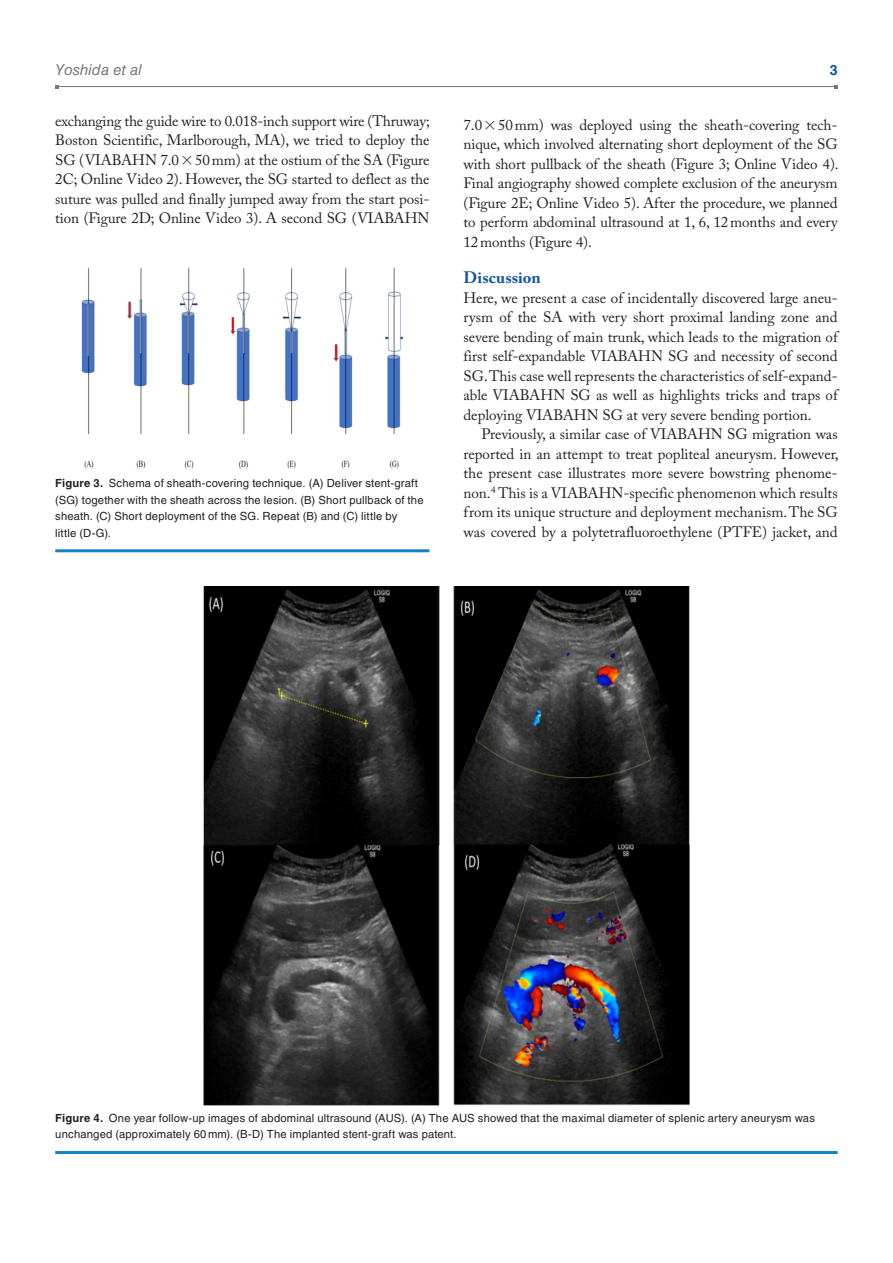
<style>
.page{position:relative;width:893px;height:1263px;background:#fff}
.page>*{position:absolute;margin:0;border:0;box-sizing:border-box;transform-origin:0 0}
.t1{font:700 16.5px "Adobe Caslon Pro";letter-spacing:.005em;color:#1055a4}
.t2{font:15px/19.5px "Adobe Caslon Pro";letter-spacing:-.005em;color:#231f20;text-align:justify}
.t3{font:italic 15px "Helvetica LT Std";color:#76787b}
.t4{font:700 14.25px "Helvetica LT Std";color:#1055a4}
.t5{font:11.25px/16.5px "Helvetica LT Std";letter-spacing:.015em;color:#231f20}
.s1{font-weight:700}
</style>
<div class="page">
<hr style="left:57px;top:86px;width:779px;height:1px;background:#76787b">
<hr style="left:55px;top:549px;width:374px;height:3px;background:#1582c5">
<img style="left:81px;top:267px;width:323px;height:202px">
<hr style="left:55px;top:1151px;width:783px;height:3px;background:#1582c5">
<img style="left:203px;top:587px;width:486px;height:518px">
<p class="t3" style="left:55px;top:61px;width:88px">Yoshida et al</p>
<p class="t4" style="left:830px;top:61px;width:9px">3</p>
<p class="t2" style="left:55px;top:111px;width:376px">exchanging the guide wire to 0.018-inch support wire (Thruway; Boston Scientific, Marlborough, MA), we tried to deploy the SG (VIABAHN 7.0 50mm) at the ostium of the SA (Figure 2C; Online Video 2). However, the SG started to deflect as the suture was pulled and finally jumped away from the start posi&shy;tion (Figure 2D; Online Video 3). A second SG (VIABAHN</p>
<p class="t2" style="left:463px;top:115px;width:377px">7.0 50mm) was deployed using the sheath-covering tech&shy;nique, which involved alternating short deployment of the SG with short pullback of the sheath (Figure 3; Online Video 4).<br>Final angiography showed complete exclusion of the aneurysm (Figure 2E; Online Video 5). After the procedure, we planned to perform abdominal ultrasound at 1, 6, 12months and every 12months (Figure 4).</p>
<p class="t1" style="left:463px;top:268px;width:79px">Discussion</p>
<p class="t2" style="left:463px;top:288px;width:376px">Here, we present a case of incidentally discovered large aneu&shy;rysm of the SA with very short proximal landing zone and severe bending of main trunk, which leads to the migration of first self-expandable VIABAHN SG and necessity of second SG. This case well represents the characteristics of self-expand&shy;able VIABAHN SG as well as highlights tricks and traps of deploying VIABAHN SG at very severe bending portion.</p>
<p class="t2" style="left:463px;top:424px;width:377px;text-indent:18px">Previously, a similar case of VIABAHN SG migration was reported in an attempt to treat popliteal aneurysm. However, the present case illustrates more severe bowstring phenome&shy;non.<sup>4</sup> This is a VIABAHN-specific phenomenon which results from its unique structure and deployment mechanism. The SG was covered by a polytetrafluoroethylene (PTFE) jacket, and</p>
<p class="t5" style="left:55px;top:475px;width:370px"><span class="s1">Figure 3.</span> Schema of sheath-covering technique. (A) Deliver stent-graft (SG) together with the sheath across the lesion. (B) Short pullback of the sheath. (C) Short deployment of the SG. Repeat (B) and (C) little by<br>little (D-G).</p>
<p class="t5" style="left:55px;top:1109px;width:761px"><span class="s1">Figure 4.</span> One year follow-up images of abdominal ultrasound (AUS). (A) The AUS showed that the maximal diameter of splenic artery aneurysm was unchanged (approximately 60mm). (B-D) The implanted stent-graft was patent.</p>
</div>
